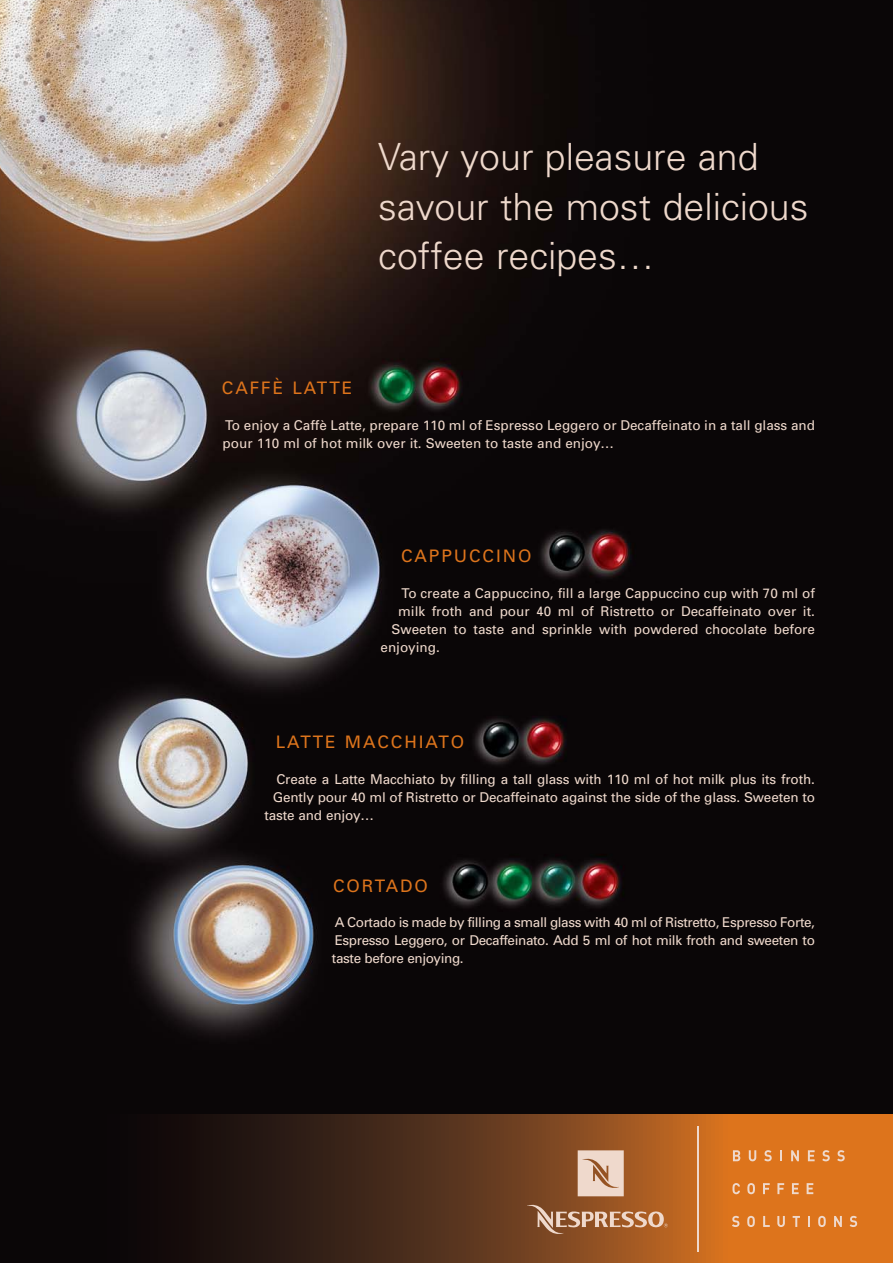
<style>
.page{position:relative;width:893px;height:1263px;background:#fff}
.page>*{position:absolute;margin:0;border:0;box-sizing:border-box;transform-origin:0 0}
.t1{font:300 37.5px/49.5px "Univers";color:#efd9cc}
.t2{font:17.25px "Univers";letter-spacing:.11em;color:#dd741c}
.t3{font:13.5px/18px "Univers";color:#efd9cc}
</style>
<div class="page">
<img style="left:0;top:0;width:893px;height:1114px">
<svg style="left:0;top:1114px;width:893px;height:149px;background:#643717"></svg>
<hr style="left:698px;top:1126px;width:1px;height:126px;background:#efd9cc">
<svg style="left:578px;top:1150px;width:46px;height:46px;background:#e3c8b7"></svg>
<svg style="left:527px;top:1204px;width:141px;height:31px;background:#a9734c"></svg>
<svg style="left:733px;top:1150px;width:7px;height:11px"></svg>
<svg style="left:749px;top:1150px;width:7px;height:11px"></svg>
<svg style="left:764px;top:1150px;width:8px;height:11px"></svg>
<svg style="left:780px;top:1150px;width:2px;height:11px"></svg>
<svg style="left:791px;top:1150px;width:8px;height:11px"></svg>
<svg style="left:808px;top:1150px;width:7px;height:11px"></svg>
<svg style="left:822px;top:1150px;width:8px;height:11px"></svg>
<svg style="left:837px;top:1150px;width:8px;height:11px"></svg>
<svg style="left:732px;top:1183px;width:8px;height:11px"></svg>
<svg style="left:747px;top:1183px;width:8px;height:11px"></svg>
<svg style="left:763px;top:1183px;width:7px;height:11px"></svg>
<svg style="left:777px;top:1183px;width:7px;height:11px"></svg>
<svg style="left:792px;top:1183px;width:7px;height:11px"></svg>
<svg style="left:807px;top:1183px;width:6px;height:11px"></svg>
<svg style="left:732px;top:1216px;width:7px;height:11px"></svg>
<svg style="left:747px;top:1216px;width:8px;height:11px"></svg>
<svg style="left:763px;top:1216px;width:7px;height:11px"></svg>
<svg style="left:777px;top:1216px;width:8px;height:11px"></svg>
<svg style="left:793px;top:1216px;width:7px;height:11px"></svg>
<svg style="left:808px;top:1216px;width:2px;height:11px"></svg>
<svg style="left:818px;top:1216px;width:8px;height:11px"></svg>
<svg style="left:834px;top:1216px;width:8px;height:11px"></svg>
<svg style="left:850px;top:1216px;width:7px;height:11px"></svg>
<h1 class="t1" style="left:378px;top:136px;width:432px">Vary your pleasure and savour the most delicious coffee recipes…</h1>
<p class="t2" style="left:222px;top:381px;width:132px">CAFFÈ LATTE</p>
<p class="t3" style="left:223px;top:417px;width:594px">To enjoy a Caffè Latte, prepare 110 ml of Espresso Leggero or Decaffeinato in a tall glass and pour 110 ml of hot milk over it. Sweeten to taste and enjoy…</p>
<p class="t2" style="left:401px;top:549px;width:132px">CAPPUCCINO</p>
<p class="t3" style="left:401px;top:585px;width:415px">To create a Cappuccino, fill a large Cappuccino cup with 70 ml of</p>
<p class="t3" style="left:398px;top:603px;width:418px">milk froth and pour 40 ml of Ristretto or Decaffeinato over it.</p>
<p class="t3" style="left:391px;top:621px;width:425px">Sweeten to taste and sprinkle with powdered chocolate before</p>
<p class="t3" style="left:380px;top:639px;width:61px">enjoying.</p>
<p class="t2" style="left:276px;top:735px;width:190px">LATTE MACCHIATO</p>
<p class="t3" style="left:276px;top:771px;width:540px">Create a Latte Macchiato by filling a tall glass with 110 ml of hot milk plus its froth.</p>
<p class="t3" style="left:273px;top:789px;width:544px">Gently pour 40 ml of Ristretto or Decaffeinato against the side of the glass. Sweeten to</p>
<p class="t3" style="left:265px;top:807px;width:111px">taste and enjoy…</p>
<p class="t2" style="left:333px;top:879px;width:97px">CORTADO</p>
<p class="t3" style="left:332px;top:914px;width:484px;text-align:justify">A Cortado is made by filling a small glass with 40 ml of Ristretto, Espresso Forte, Espresso Leggero, or Decaffeinato. Add 5 ml of hot milk froth and sweeten to taste before enjoying.</p>
</div>
